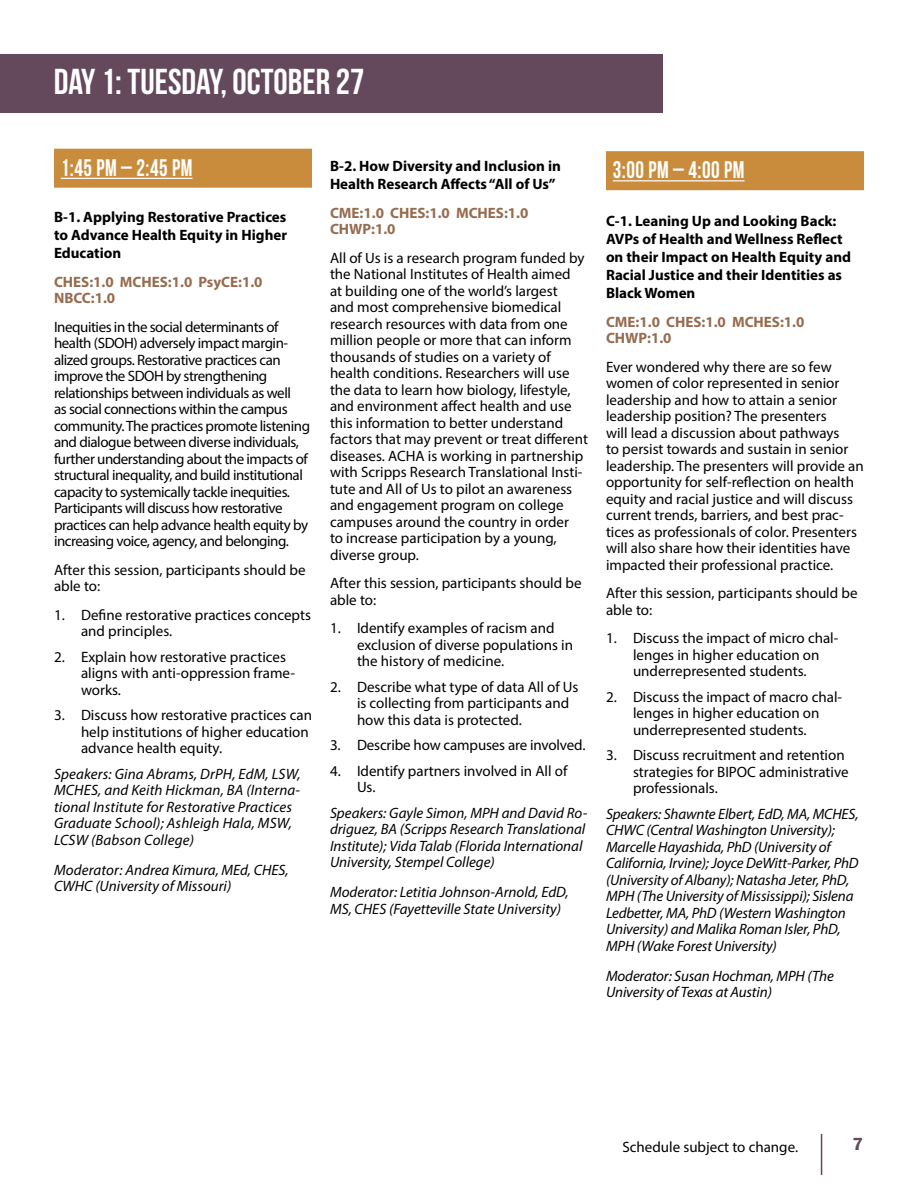
<style>
.page{position:relative;width:918px;height:1188px;background:#fff}
.page>*{position:absolute;margin:0;border:0;box-sizing:border-box;transform-origin:0 0}
.t1{font:36px "Bebas Neue";color:#fff}
.t2{font:24px "Bebas Neue";letter-spacing:.025em;color:#fff;scale:.9 1}
.t3{font:600 18px "Franklin Gothic";color:#64495d}
.t4{font:15px/16.5px "Myriad Pro";color:#000}
.t5{font:italic 15px/16.5px "Myriad Pro";letter-spacing:-.005em;color:#000}
.t6{font:15px/16.5px "Myriad Pro";letter-spacing:-.03em;color:#000}
.t7{font:700 15px/18px "Myriad Pro";color:#000}
.t8{font:700 15px/16.5px "Myriad Pro";color:#966c4f}
</style>
<div class="page">
<hr style="left:821px;top:1134px;width:1px;height:41px;background:#64495d">
<div style="left:0;top:54px;width:662px;height:59px;background:#64495d"></div>
<div style="left:606px;top:151px;width:258px;height:39px;background:#c98c3c"></div>
<hr style="left:613px;top:180px;width:132px;height:1px;background:#fff">
<div style="left:54px;top:149px;width:258px;height:39px;background:#c98c3c"></div>
<hr style="left:61px;top:178px;width:132px;height:1px;background:#fff">
<h1 class="t1" style="left:54px;top:62px;width:312px">DAY 1: TUESDAY, OCTOBER 27</h1>
<h2 class="t2" style="left:61px;top:154px;width:148px">1:45 PM – 2:45 PM</h2>
<p class="t7" style="left:54px;top:208px;width:235px;text-align:justify">B-1. Applying Restorative Practices to Advance Health Equity in Higher Education</p>
<p class="t8" style="left:54px;top:273px;width:210px">CHES:1.0 MCHES:1.0 PsyCE:1.0<br>NBCC:1.0</p>
<p class="t6" style="left:54px;top:318px;width:258px">Inequities in the social determinants of health (SDOH) adversely impact margin&shy;alized groups. Restorative practices can improve the SDOH by strengthening relationships between individuals as well<br>as social connections within the campus community. The practices promote listening and dialogue between diverse individuals, further understanding about the impacts of structural inequality, and build institutional capacity to systemically tackle inequities.<br>Participants will discuss how restorative practices can help advance health equity by increasing voice, agency, and belonging.</p>
<p class="t4" style="left:54px;top:561px;width:253px">After this session, participants should be able to:</p>
<p class="t4" style="left:81px;top:606px;width:232px;text-indent:-27px">1. Define restorative practices concepts and principles.</p>
<p class="t4" style="left:81px;top:648px;width:216px;text-indent:-27px">2. Explain how restorative practices aligns with anti-oppression frame&shy;works.</p>
<p class="t4" style="left:81px;top:707px;width:233px;text-indent:-27px">3. Discuss how restorative practices can help institutions of higher education advance health equity.</p>
<p class="t5" style="left:54px;top:765px;width:248px">Speakers: Gina Abrams, DrPH, EdM, LSW, MCHES, and Keith Hickman, BA (Interna&shy;tional Institute for Restorative Practices Graduate School); Ashleigh Hala, MSW, LCSW (Babson College)</p>
<p class="t5" style="left:54px;top:861px;width:236px">Moderator: Andrea Kimura, MEd, CHES,<br>CWHC (University of Missouri)</p>
<p class="t7" style="left:330px;top:157px;width:232px">B-2. How Diversity and Inclusion in<br>Health Research Affects “All of Us”</p>
<p class="t8" style="left:330px;top:204px;width:200px">CME:1.0 CHES:1.0 MCHES:1.0<br>CHWP:1.0</p>
<p class="t4" style="left:330px;top:249px;width:259px">All of Us is a research program funded by the National Institutes of Health aimed<br>at building one of the world’s largest<br>and most comprehensive biomedical research resources with data from one million people or more that can inform thousands of studies on a variety of health conditions. Researchers will use the data to learn how biology, lifestyle, and environment affect health and use this information to better understand factors that may prevent or treat different diseases. ACHA is working in partnership with Scripps Research Translational Insti&shy;tute and All of Us to pilot an awareness and engagement program on college campuses around the country in order<br>to increase participation by a young, diverse group.</p>
<p class="t4" style="left:330px;top:575px;width:253px">After this session, participants should be able to:</p>
<p class="t4" style="left:357px;top:620px;width:218px;text-indent:-27px">1. Identify examples of racism and exclusion of diverse populations in the history of medicine.</p>
<p class="t4" style="left:357px;top:678px;width:223px;text-indent:-27px">2. Describe what type of data All of Us is collecting from participants and how this data is protected.</p>
<p class="t4" style="left:330px;top:737px;width:257px">3. Describe how campuses are involved.</p>
<p class="t4" style="left:357px;top:762px;width:212px;text-indent:-27px">4. Identify partners involved in All of<br>Us.</p>
<p class="t5" style="left:330px;top:804px;width:259px">Speakers: Gayle Simon, MPH and David Ro&shy;driguez, BA (Scripps Research Translational Institute); Vida Talab (Florida International University, Stempel College)</p>
<p class="t5" style="left:330px;top:884px;width:240px">Moderator: Letitia Johnson-Arnold, EdD,<br>MS, CHES (Fayetteville State University)</p>
<h2 class="t2" style="left:613px;top:157px;width:148px">3:00 PM – 4:00 PM</h2>
<p class="t7" style="left:606px;top:212px;width:247px">C-1. Leaning Up and Looking Back:<br>AVPs of Health and Wellness Reflect on their Impact on Health Equity and<br>Racial Justice and their Identities as<br>Black Women</p>
<p class="t8" style="left:606px;top:313px;width:200px">CME:1.0 CHES:1.0 MCHES:1.0<br>CHWP:1.0</p>
<p class="t4" style="left:606px;top:358px;width:259px">Ever wondered why there are so few women of color represented in senior leadership and how to attain a senior leadership position? The presenters<br>will lead a discussion about pathways<br>to persist towards and sustain in senior leadership. The presenters will provide an opportunity for self-reflection on health equity and racial justice and will discuss current trends, barriers, and best prac&shy;tices as professionals of color. Presenters will also share how their identities have impacted their professional practice.</p>
<p class="t4" style="left:606px;top:585px;width:253px">After this session, participants should be able to:</p>
<p class="t4" style="left:606px;top:630px;width:234px;text-align:center">1. Discuss the impact of micro chal&shy;lenges in higher education on underrepresented students.</p>
<p class="t4" style="left:606px;top:688px;width:238px;text-align:center">2. Discuss the impact of macro chal&shy;lenges in higher education on underrepresented students.</p>
<p class="t4" style="left:633px;top:747px;width:217px;text-indent:-27px">3. Discuss recruitment and retention strategies for BIPOC administrative professionals.</p>
<p class="t5" style="left:606px;top:805px;width:254px">Speakers: Shawnte Elbert, EdD, MA, MCHES, CHWC (Central Washington University); Marcelle Hayashida, PhD (University of California, Irvine); Joyce DeWitt-Parker, PhD (University of Albany); Natasha Jeter, PhD, MPH (The University of Mississippi); Sislena Ledbetter, MA, PhD (Western Washington University) and Malika Roman Isler, PhD, MPH (Wake Forest University)</p>
<p class="t5" style="left:606px;top:967px;width:229px">Moderator: Susan Hochman, MPH (The<br>University of Texas at Austin)</p>
<p class="t4" style="left:622px;top:1138px;width:177px">Schedule subject to change.</p>
<p class="t3" style="left:853px;top:1133px;width:12px">7</p>
</div>
